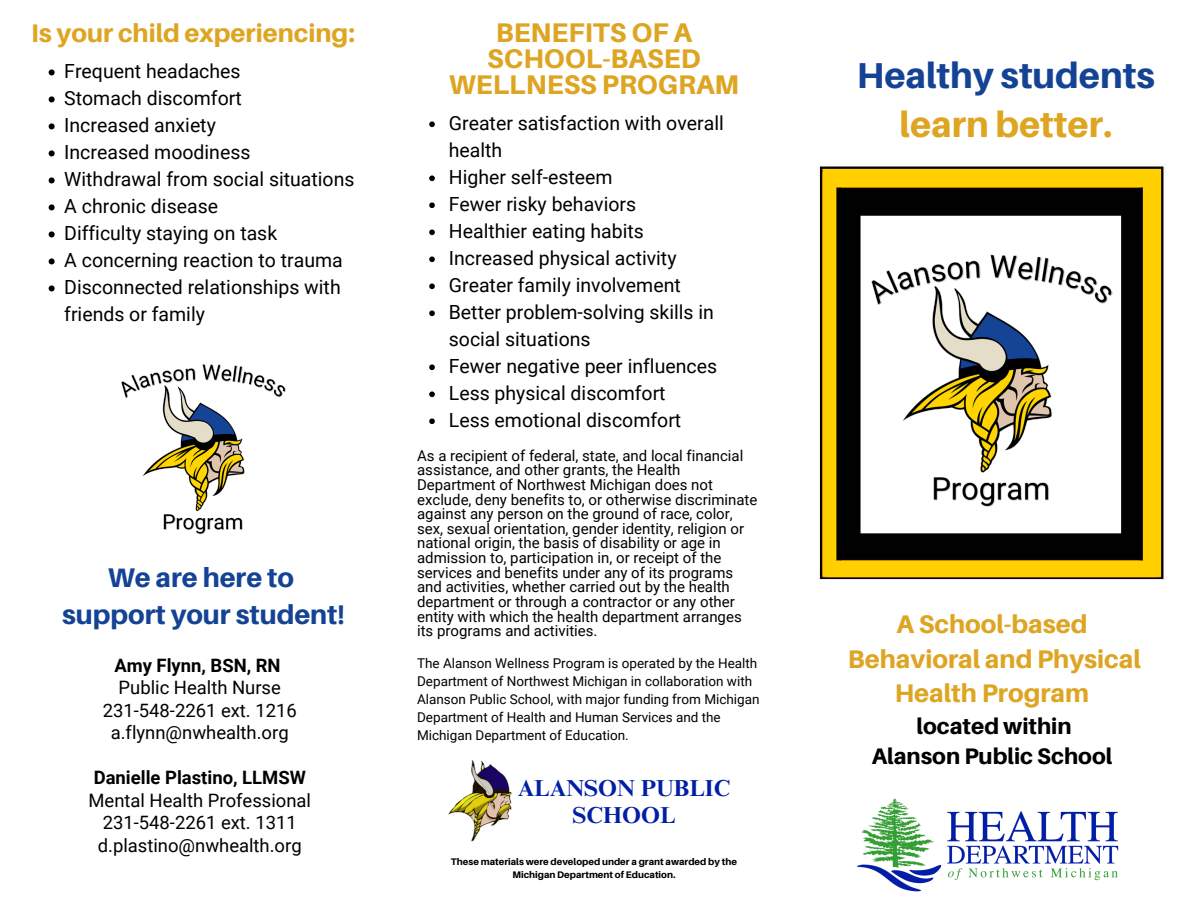
<style>
.page{position:relative;width:1188px;height:918px;background:#fff}
.page>*{position:absolute;margin:0;border:0;box-sizing:border-box;transform-origin:0 0}
.t1{font:800 36px/49.5px "Aileron";color:#144395;text-align:center}
.t2{font:800 27px/25.8px "Aileron";color:#dda522;text-align:center}
.t3{font:800 27px/37.2px "Aileron";color:#144395;text-align:center}
.t4{font:800 25.5px/34.8px "Aileron";color:#dda522;text-align:center}
.t5{font:700 23.1px/27.3px "Times NRMT Pro";color:#011fa5;text-align:center}
.t6{font:800 22.5px/30.3px "Aileron";color:#000;text-align:center}
.t7{font:19.5px/27px "Roboto";color:#000}
.t8{font:18.45px/22.5px "Roboto";color:#000;text-align:center}
.t9{font:15px/14.7px "Roboto";color:#000}
.t10{font:13.5px/18px "Roboto";color:#000}
.t11{font:800 9.6px/13px "Aileron";color:#000;text-align:center}
.s1{font-weight:700}
.s2{color:#dda522}
</style>
<div class="page">
<img style="left:857px;top:798px;width:262px;height:94px">
<img style="left:819px;top:163px;width:347px;height:418px">
<img style="left:856px;top:248px;width:264px;height:262px">
<svg style="left:429px;top:121px;width:6px;height:6px"></svg>
<svg style="left:429px;top:175px;width:6px;height:6px"></svg>
<svg style="left:429px;top:202px;width:6px;height:6px"></svg>
<svg style="left:429px;top:229px;width:6px;height:6px"></svg>
<svg style="left:429px;top:256px;width:6px;height:6px"></svg>
<svg style="left:429px;top:283px;width:6px;height:6px"></svg>
<svg style="left:429px;top:310px;width:6px;height:6px"></svg>
<svg style="left:429px;top:364px;width:6px;height:6px"></svg>
<svg style="left:429px;top:391px;width:6px;height:6px"></svg>
<svg style="left:429px;top:418px;width:6px;height:6px"></svg>
<svg style="left:49px;top:69px;width:6px;height:6px"></svg>
<svg style="left:49px;top:96px;width:6px;height:6px"></svg>
<svg style="left:49px;top:123px;width:6px;height:6px"></svg>
<svg style="left:49px;top:150px;width:6px;height:6px"></svg>
<svg style="left:49px;top:177px;width:6px;height:6px"></svg>
<svg style="left:49px;top:204px;width:6px;height:6px"></svg>
<svg style="left:49px;top:231px;width:6px;height:6px"></svg>
<svg style="left:49px;top:258px;width:6px;height:6px"></svg>
<svg style="left:49px;top:285px;width:6px;height:6px"></svg>
<img style="left:449px;top:761px;width:63px;height:81px">
<img style="left:121px;top:364px;width:165px;height:171px">
<h5 class="t4" style="left:31px;top:15px;width:325px">Is your child experiencing:</h5>
<h2 class="t7" style="left:64px;top:58px;width:178px">Frequent headaches</h2>
<p class="t7" style="left:64px;top:85px;width:179px">Stomach discomfort</p>
<p class="t7" style="left:64px;top:112px;width:153px">Increased anxiety</p>
<p class="t7" style="left:64px;top:139px;width:188px">Increased moodiness</p>
<p class="t7" style="left:64px;top:166px;width:292px">Withdrawal from social situations</p>
<p class="t7" style="left:64px;top:193px;width:155px">A chronic disease</p>
<p class="t7" style="left:64px;top:220px;width:214px">Difficulty staying on task</p>
<p class="t7" style="left:64px;top:247px;width:280px">A concerning reaction to trauma</p>
<p class="t7" style="left:64px;top:274px;width:278px">Disconnected relationships with friends or family</p>
<p class="t3" style="left:62px;top:558px;width:284px">We are here to support your student!</p>
<p class="t8" style="left:103px;top:654px;width:196px"><span class="s1">Amy Flynn, BSN, RN<br></span>Public Health Nurse<br>231-548-2261 ext. 1216 a.flynn@nwhealth.org</p>
<h6 class="t8" style="left:89px;top:766px;width:224px"><span class="s1">Danielle Plastino, LLMSW<br></span>Mental Health Professional<br>231-548-2261 ext. 1311 d.plastino@nwhealth.org</h6>
<p class="t2" style="left:449px;top:19px;width:292px">BENEFITS OF A<br>SCHOOL-BASED<br>WELLNESS PROGRAM</p>
<p class="t7" style="left:449px;top:110px;width:276px">Greater satisfaction with overall health</p>
<p class="t7" style="left:449px;top:164px;width:165px">Higher self-esteem</p>
<p class="t7" style="left:449px;top:191px;width:189px">Fewer risky behaviors</p>
<p class="t7" style="left:449px;top:218px;width:197px">Healthier eating habits</p>
<p class="t7" style="left:449px;top:245px;width:229px">Increased physical activity</p>
<p class="t7" style="left:449px;top:272px;width:233px">Greater family involvement</p>
<p class="t7" style="left:449px;top:299px;width:267px">Better problem-solving skills in social situations</p>
<p class="t7" style="left:449px;top:353px;width:270px">Fewer negative peer influences</p>
<h3 class="t7" style="left:449px;top:380px;width:218px">Less physical discomfort</h3>
<h5 class="t7" style="left:449px;top:407px;width:234px">Less emotional discomfort</h5>
<p class="t9" style="left:417px;top:448px;width:342px">As a recipient of federal, state, and local financial assistance, and other grants, the Health Department of Northwest Michigan does not exclude, deny benefits to, or otherwise discriminate against any person on the ground of race, color, sex, sexual orientation, gender identity, religion or national origin, the basis of disability or age in admission to, participation in, or receipt of the services and benefits under any of its programs and activities, whether carried out by the health department or through a contractor or any other entity with which the health department arranges its programs and activities.</p>
<p class="t10" style="left:417px;top:654px;width:344px">The Alanson Wellness Program is operated by the Health Department of Northwest Michigan in collaboration with Alanson Public School, with major funding from Michigan Department of Health and Human Services and the Michigan Department of Education.</p>
<p class="t5" style="left:518px;top:777px;width:214px">ALANSON PUBLIC<br>SCHOOL</p>
<h1 class="t11" style="left:451px;top:855px;width:288px">These materials were developed under a grant awarded by the<br>Michigan Department of Education.</h1>
<p class="t1" style="left:857px;top:50px;width:299px">Healthy students <span class="s2">learn better.</span></p>
<h4 class="t4" style="left:848px;top:606px;width:295px">A School-based<br>Behavioral and Physical<br>Health Program</h4>
<h4 class="t6" style="left:872px;top:710px;width:242px">located within<br>Alanson Public School</h4>
</div>
